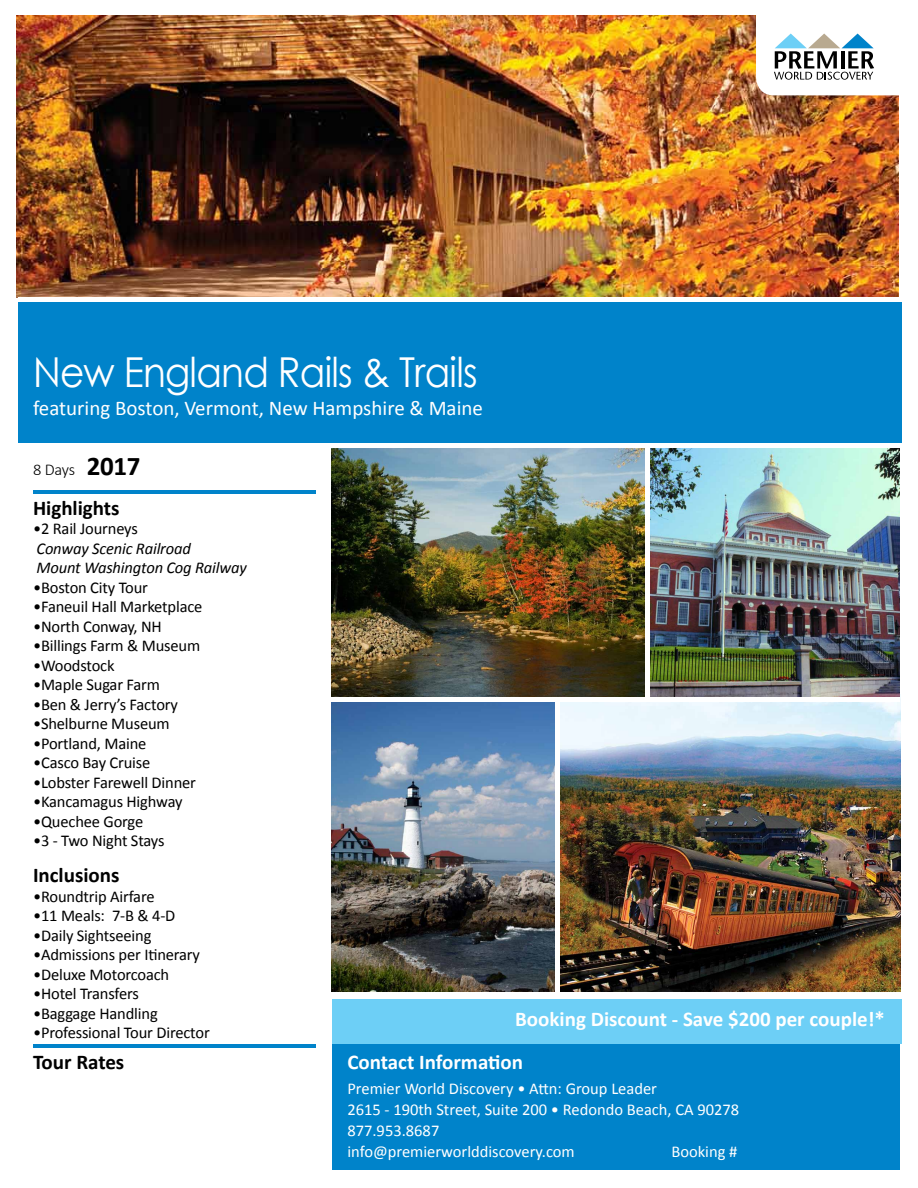
<style>
.page{position:relative;width:918px;height:1188px;background:#fff}
.page>*{position:absolute;margin:0;border:0;box-sizing:border-box;transform-origin:0 0}
.t1{font:41.25px "Century Gothic";letter-spacing:-.02em;color:#fff;scale:.91 1}
.t2{font:700 21px "Calibri";color:#fff}
.t3{font:21px "Calibri";color:#fff}
.t4{font:700 21px "Calibri";color:#000}
.t5{font:16.5px "Calibri";letter-spacing:-.01em;color:#000}
.t6{font:16.5px/21px "Calibri";color:#fff}
.t7{font:italic 16.5px/19.5px "Calibri";letter-spacing:-.01em;color:#000}
.t8{font:300 16.5px "Calibri";color:#000}
.s1{font-weight:700;font-size:27px}
</style>
<div class="page">
<div style="left:332px;top:1044px;width:568px;height:126px;background:#0083ca"></div>
<img style="left:17px;top:16px;width:881px;height:281px">
<img style="left:560px;top:702px;width:340px;height:289px">
<img style="left:331px;top:702px;width:224px;height:289px">
<img style="left:331px;top:448px;width:569px;height:249px">
<hr style="left:646px;top:447px;width:4px;height:252px;background:#fff">
<div style="left:332px;top:1000px;width:570px;height:44px;background:#6dcff6"></div>
<hr style="left:33px;top:490px;width:283px;height:4px;background:#0083ca">
<div style="left:18px;top:301px;width:883px;height:144px;background:#0083ca"></div>
<svg style="left:756px;top:16px;width:142px;height:79px"></svg>
<hr style="left:0;top:443px;width:918px;height:4px;background:#fff">
<div style="left:18px;top:297px;width:900px;height:5px;background:#fff"></div>
<hr style="left:33px;top:1044px;width:283px;height:4px;background:#0083ca">
<h1 class="t1" style="left:33px;top:343px;width:490px">New England Rails &amp; Trails</h1>
<p class="t3" style="left:33px;top:395px;width:451px">featuring Boston, Vermont, New Hampshire &amp; Maine</p>
<p class="t8" style="left:33px;top:459px;width:109px">8 Days <span class="s1">2017</span></p>
<p class="t4" style="left:33px;top:494px;width:88px">Highlights</p>
<p class="t5" style="left:33px;top:518px;width:106px">•2 Rail Journeys</p>
<p class="t7" style="left:37px;top:538px;width:212px">Conway Scenic Railroad<br>Mount Washington Cog Railway</p>
<p class="t5" style="left:33px;top:577px;width:116px">•Boston City Tour</p>
<p class="t5" style="left:33px;top:596px;width:171px">•Faneuil Hall Marketplace</p>
<p class="t5" style="left:33px;top:616px;width:130px">•North Conway, NH</p>
<p class="t5" style="left:33px;top:635px;width:169px">•Billings Farm &amp; Museum</p>
<p class="t5" style="left:33px;top:655px;width:83px">•Woodstock</p>
<p class="t5" style="left:33px;top:674px;width:129px">•Maple Sugar Farm</p>
<p class="t5" style="left:33px;top:694px;width:147px">•Ben &amp; Jerry’s Factory</p>
<p class="t5" style="left:33px;top:713px;width:138px">•Shelburne Museum</p>
<p class="t5" style="left:33px;top:733px;width:115px">•Portland, Maine</p>
<p class="t5" style="left:33px;top:752px;width:119px">•Casco Bay Cruise</p>
<p class="t5" style="left:33px;top:772px;width:165px">•Lobster Farewell Dinner</p>
<p class="t5" style="left:33px;top:791px;width:151px">•Kancamagus Highway</p>
<p class="t5" style="left:33px;top:811px;width:112px">•Quechee Gorge</p>
<p class="t5" style="left:33px;top:830px;width:133px">•3 - Two Night Stays</p>
<p class="t4" style="left:33px;top:862px;width:88px">Inclusions</p>
<p class="t5" style="left:33px;top:886px;width:123px">•Roundtrip Airfare</p>
<p class="t5" style="left:33px;top:905px;width:144px">•11 Meals: 7-B &amp; 4-D</p>
<p class="t5" style="left:33px;top:925px;width:120px">•Daily Sightseeing</p>
<p class="t5" style="left:33px;top:944px;width:169px">•Admissions per Itinerary</p>
<p class="t5" style="left:33px;top:964px;width:138px">•Deluxe Motorcoach</p>
<p class="t5" style="left:33px;top:983px;width:107px">•Hotel Transfers</p>
<p class="t5" style="left:33px;top:1003px;width:126px">•Baggage Handling</p>
<p class="t5" style="left:33px;top:1022px;width:178px">•Professional Tour Director</p>
<p class="t2" style="left:515px;top:1005px;width:371px">Booking Discount - Save $200 per couple!*</p>
<p class="t4" style="left:33px;top:1048px;width:93px">Tour Rates</p>
<p class="t2" style="left:347px;top:1048px;width:177px">Contact Information</p>
<p class="t6" style="left:347px;top:1078px;width:393px">Premier World Discovery • Attn: Group Leader<br>2615 - 190th Street, Suite 200 • Redondo Beach, CA 90278<br>877.953.8687<br>info@premierworlddiscovery.com</p>
<p class="t6" style="left:671px;top:1141px;width:68px">Booking #</p>
</div>
